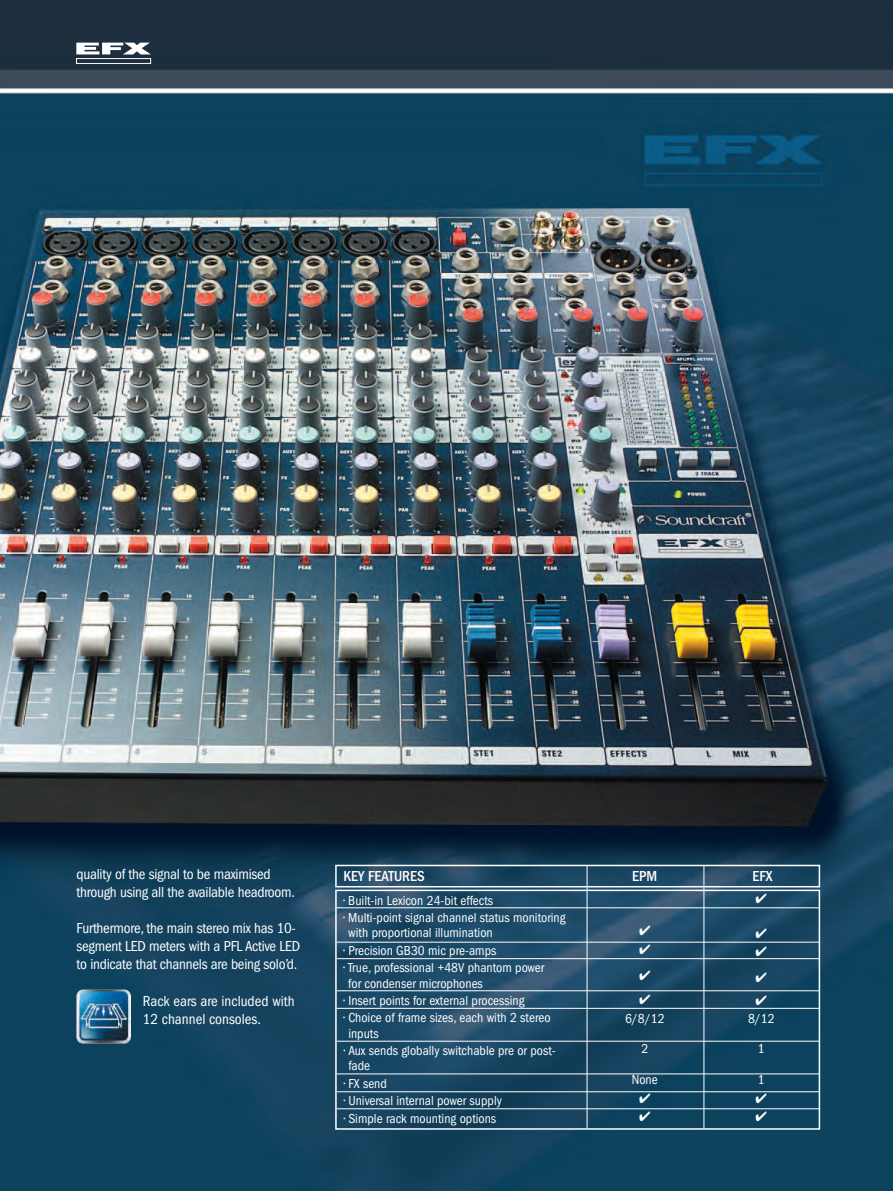
<style>
.page{position:relative;width:893px;height:1191px;background:#fff}
.page>*{position:absolute;margin:0;border:0;box-sizing:border-box;transform-origin:0 0}
.t1{font:condensed 15px/18px "Franklin Gothic";letter-spacing:-.015em;color:#fff}
.t2{font:500 condensed 15px "Franklin Gothic";color:#fff}
.t3{font:condensed 13.5px/15.3px "Franklin Gothic";color:#fff}
</style>
<div class="page">
<img style="left:0;top:0;width:893px;height:1191px">
<div style="left:76px;top:58px;width:75px;height:6px;border:1px solid #fff"></div>
<svg style="left:76px;top:43px;width:75px;height:11px"></svg>
<div style="left:335px;top:889px;width:485px;height:240px;border:2px solid #fff"></div>
<div style="left:335px;top:864px;width:485px;height:23px;border:2px solid #fff"></div>
<hr style="left:337px;top:907px;width:483px;height:1px;background:#fff">
<hr style="left:704px;top:865px;width:1px;height:263px;background:#fff">
<hr style="left:587px;top:865px;width:1px;height:263px;background:#fff">
<hr style="left:337px;top:941px;width:483px;height:1px;background:#fff">
<hr style="left:337px;top:958px;width:483px;height:1px;background:#fff">
<hr style="left:337px;top:990px;width:483px;height:1px;background:#fff">
<hr style="left:337px;top:1008px;width:483px;height:1px;background:#fff">
<hr style="left:337px;top:1040px;width:483px;height:1px;background:#fff">
<hr style="left:337px;top:1073px;width:483px;height:1px;background:#fff">
<hr style="left:337px;top:1091px;width:483px;height:1px;background:#fff">
<hr style="left:337px;top:1108px;width:483px;height:1px;background:#fff">
<img style="left:77px;top:989px;width:54px;height:54px;border-radius:6px">
<svg style="left:640px;top:926px;width:10px;height:28px"></svg>
<svg style="left:640px;top:970px;width:10px;height:34px"></svg>
<svg style="left:640px;top:1093px;width:10px;height:28px"></svg>
<svg style="left:756px;top:893px;width:11px;height:10px"></svg>
<svg style="left:756px;top:928px;width:11px;height:28px"></svg>
<svg style="left:756px;top:972px;width:11px;height:33px"></svg>
<svg style="left:756px;top:1093px;width:11px;height:28px"></svg>
<p class="t1" style="left:77px;top:865px;width:220px">quality of the signal to be maximised through using all the available headroom.</p>
<p class="t1" style="left:77px;top:919px;width:225px">Furthermore, the main stereo mix has 10- segment LED meters with a PFL Active LED to indicate that channels are being solo’d.</p>
<p class="t1" style="left:143px;top:991px;width:153px">Rack ears are included with<br>12 channel consoles.</p>
<p class="t2" style="left:344px;top:867px;width:83px">KEY FEATURES</p>
<p class="t2" style="left:632px;top:867px;width:27px">EPM</p>
<p class="t3" style="left:344px;top:892px;width:151px">• Built-in Lexicon 24-bit effects</p>
<p class="t3" style="left:348px;top:909px;width:219px;text-indent:-5px">• Multi-point signal channel status monitoring with proportional illumination</p>
<p class="t3" style="left:344px;top:942px;width:154px">• Precision GB30 mic pre-amps</p>
<p class="t3" style="left:348px;top:960px;width:197px;text-indent:-5px">• True, professional +48V phantom power for condenser microphones</p>
<p class="t3" style="left:344px;top:992px;width:182px">• Insert points for external processing</p>
<p class="t3" style="left:348px;top:1010px;width:204px;text-indent:-5px">• Choice of frame sizes, each with 2 stereo inputs</p>
<p class="t3" style="left:348px;top:1042px;width:209px;text-indent:-5px">• Aux sends globally switchable pre or post&shy;fade</p>
<p class="t3" style="left:344px;top:1075px;width:45px">• FX send</p>
<p class="t3" style="left:344px;top:1093px;width:160px">• Universal internal power supply</p>
<p class="t3" style="left:344px;top:1110px;width:154px">• Simple rack mounting options</p>
<p class="t3" style="left:625px;top:1010px;width:41px">6/8/12</p>
<p class="t3" style="left:641px;top:1041px;width:8px">2</p>
<p class="t3" style="left:632px;top:1071px;width:27px">None</p>
<p class="t2" style="left:752px;top:867px;width:21px">EFX</p>
<p class="t3" style="left:748px;top:1010px;width:28px">8/12</p>
<p class="t3" style="left:758px;top:1041px;width:8px">1</p>
<p class="t3" style="left:758px;top:1071px;width:8px">1</p>
</div>
